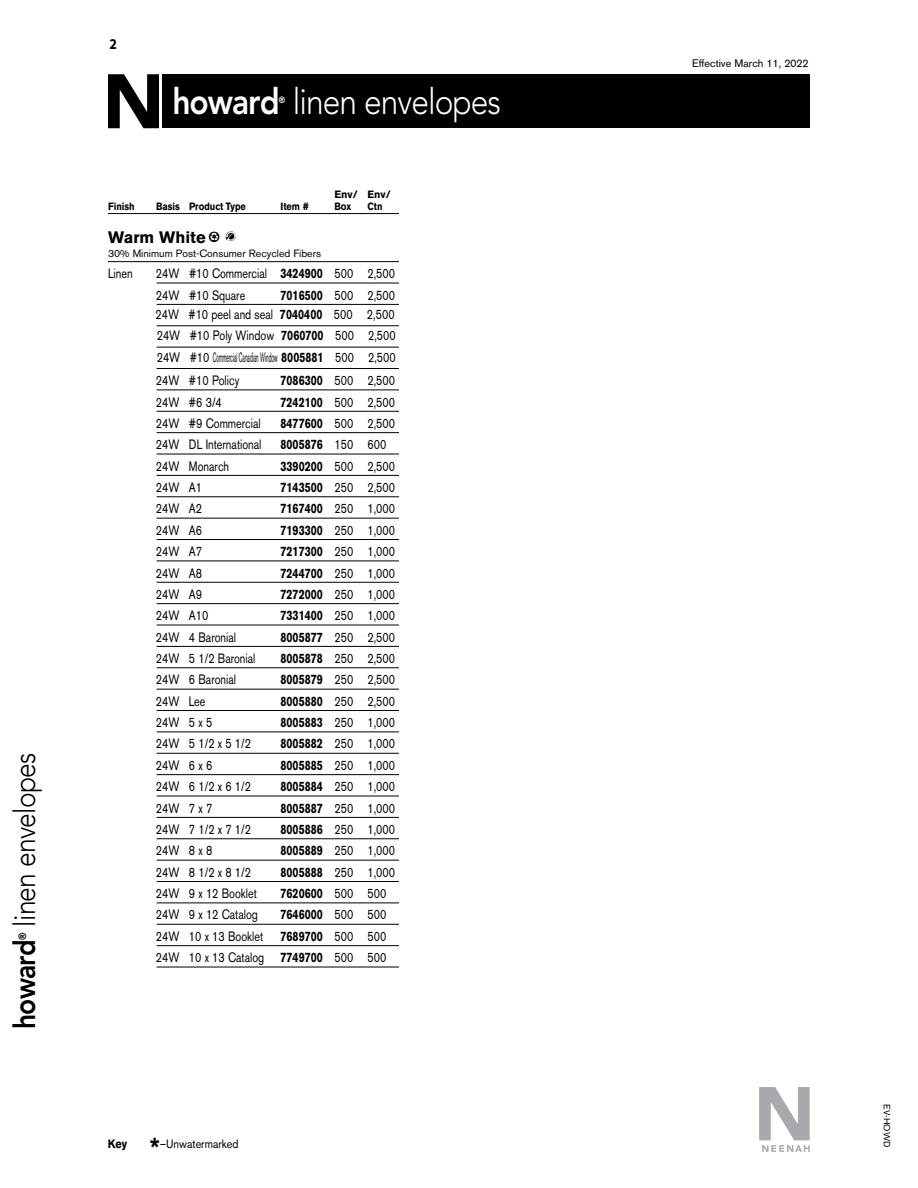
<style>
.page{position:relative;width:918px;height:1188px;background:#fff}
.page>*{position:absolute;margin:0;border:0;box-sizing:border-box;transform-origin:0 0}
.t1{font:300 36px "Avenir";letter-spacing:-.03em;color:#fff;scale:.88 1}
.t2{font:700 31.5px "Akzidenz Grotesk BE";color:#000;scale:.9 1}
.t3{font:300 30px "Avenir";letter-spacing:-.03em;color:#000;scale:.88 1}
.t4{font:700 16.5px "Akzidenz Grotesk BE";color:#000}
.t5{font:700 15px "Myriad";color:#000;scale:.9 1}
.t6{font:13.5px/21.1px "Akzidenz Grotesk BE";color:#000;text-align:right;scale:.8 1}
.t7{font:700 13.5px "Akzidenz Grotesk BE";color:#000;scale:.8 1}
.t8{font:12px "Myriad";color:#000;scale:.9 1}
.t9{font:12px "Akzidenz Grotesk BE";color:#000;scale:.9 1}
.t10{font:700 12px "Akzidenz Grotesk BE";color:#000;scale:.9 1}
.t11{font:10.8px "Akzidenz Grotesk";color:#000}
.t12{font:10.5px "Akzidenz Grotesk BE";color:#000}
.t13{font:700 10.5px "Akzidenz Grotesk BE";color:#000;scale:.87 1}
.t14{font:700 10.5px "Akzidenz Grotesk BE";color:#000}
.t15{font:800 10.5px "Avenir";color:#000;scale:.88 1}
.t16{font:9px "Akzidenz Grotesk BE";letter-spacing:.01em;color:#000}
.t17{font:800 9px "Avenir";color:#fff;scale:.88 1}
.s1{font-weight:800}
.s2{font-weight:700}
.s3{font-weight:400}
</style>
<div class="page">
<div style="left:163px;top:74px;width:647px;height:54px;background:#000"></div>
<svg style="left:108px;top:74px;width:51px;height:54px"></svg>
<svg style="left:759px;top:1087px;width:51px;height:65px"></svg>
<hr style="left:108px;top:213px;width:337px;height:1px;background:#000">
<hr style="left:108px;top:261px;width:337px;height:1px;background:#000">
<hr style="left:157px;top:283px;width:288px;height:1px;background:#000">
<hr style="left:157px;top:304px;width:288px;height:1px;background:#000">
<hr style="left:157px;top:325px;width:288px;height:1px;background:#000">
<hr style="left:157px;top:347px;width:288px;height:1px;background:#000">
<hr style="left:157px;top:368px;width:288px;height:1px;background:#000">
<hr style="left:157px;top:390px;width:288px;height:1px;background:#000">
<hr style="left:157px;top:411px;width:288px;height:1px;background:#000">
<hr style="left:157px;top:432px;width:288px;height:1px;background:#000">
<hr style="left:157px;top:454px;width:288px;height:1px;background:#000">
<hr style="left:157px;top:475px;width:288px;height:1px;background:#000">
<hr style="left:157px;top:496px;width:288px;height:1px;background:#000">
<hr style="left:157px;top:518px;width:288px;height:1px;background:#000">
<hr style="left:157px;top:539px;width:288px;height:1px;background:#000">
<hr style="left:157px;top:561px;width:288px;height:1px;background:#000">
<hr style="left:157px;top:582px;width:288px;height:1px;background:#000">
<hr style="left:157px;top:603px;width:288px;height:1px;background:#000">
<hr style="left:157px;top:625px;width:288px;height:1px;background:#000">
<hr style="left:157px;top:646px;width:288px;height:1px;background:#000">
<hr style="left:157px;top:667px;width:288px;height:1px;background:#000">
<hr style="left:157px;top:689px;width:288px;height:1px;background:#000">
<hr style="left:157px;top:710px;width:288px;height:1px;background:#000">
<hr style="left:157px;top:732px;width:288px;height:1px;background:#000">
<hr style="left:157px;top:753px;width:288px;height:1px;background:#000">
<hr style="left:157px;top:774px;width:288px;height:1px;background:#000">
<hr style="left:157px;top:796px;width:288px;height:1px;background:#000">
<hr style="left:157px;top:817px;width:288px;height:1px;background:#000">
<hr style="left:157px;top:838px;width:288px;height:1px;background:#000">
<hr style="left:157px;top:860px;width:288px;height:1px;background:#000">
<hr style="left:157px;top:881px;width:288px;height:1px;background:#000">
<hr style="left:157px;top:903px;width:288px;height:1px;background:#000">
<hr style="left:157px;top:924px;width:288px;height:1px;background:#000">
<hr style="left:157px;top:945px;width:288px;height:1px;background:#000">
<hr style="left:157px;top:967px;width:288px;height:1px;background:#000">
<svg style="left:225px;top:231px;width:11px;height:10px"></svg>
<div style="left:400px;top:179px;width:50px;height:849px;background:#fff"></div>
<h3 class="t3" style="left:7px;top:1029px;width:315px;rotate:-90deg"><span class="s1">howard</span> linen envelopes</h3>
<p class="t15" style="left:16px;top:940px;width:10px;rotate:-90deg">®</p>
<p class="t5" style="left:110px;top:36px;width:10px">2</p>
<h1 class="t1" style="left:172px;top:80px;width:375px"><span class="s1">howard</span> linen envelopes</h1>
<p class="t17" style="left:279px;top:95px;width:9px">®</p>
<p class="t14" style="left:335px;top:188px;width:58px">Env/ Env/</p>
<p class="t13" style="left:108px;top:200px;width:32px">Finish</p>
<p class="t13" style="left:156px;top:200px;width:105px">Basis Product Type</p>
<p class="t13" style="left:280px;top:200px;width:34px">Item #</p>
<p class="t13" style="left:334px;top:200px;width:21px">Box</p>
<p class="t13" style="left:367px;top:200px;width:19px">Ctn</p>
<p class="t4" style="left:108px;top:227px;width:114px">Warm White <sup>E</sup></p>
<p class="t12" style="left:108px;top:247px;width:215px">30% Minimum Post-Consumer Recycled Fibers</p>
<p class="t6" style="left:108px;top:263px;width:32px">Linen</p>
<p class="t6" style="left:156px;top:284px;width:113px">24W #10 Square</p>
<p class="t6" style="left:280px;top:284px;width:145px"><span class="s2">7016500</span> 500 2,500</p>
<p class="t6" style="left:156px;top:263px;width:300px">24W #10 Commercial <span class="s2">3424900</span> 500 2,500</p>
<p class="t6" style="left:155px;top:304px;width:302px;text-align:justify">24W #10 peel and seal <span class="s2">7040400</span> 500 2,500<br>24W #10 Poly Window <span class="s2">7060700</span> 500 2,500<br>24W #10 Commercial Canadian Window <span class="s2">8005881</span> 500 2,500</p>
<p class="t6" style="left:156px;top:370px;width:106px">24W #10 Policy</p>
<p class="t6" style="left:280px;top:370px;width:145px"><span class="s2">7086300</span> 500 2,500</p>
<p class="t6" style="left:156px;top:391px;width:84px">24W #6 3/4</p>
<p class="t6" style="left:280px;top:391px;width:145px"><span class="s2">7242100</span> 500 2,500</p>
<p class="t6" style="left:156px;top:413px;width:133px">24W #9 Commercial</p>
<p class="t6" style="left:280px;top:413px;width:145px"><span class="s2">8477600</span> 500 2,500</p>
<p class="t6" style="left:156px;top:434px;width:133px">24W DL International</p>
<p class="t7" style="left:280px;top:437px;width:134px">8005876 <span class="s3">150 600</span></p>
<p class="t6" style="left:156px;top:455px;width:93px">24W Monarch</p>
<p class="t6" style="left:280px;top:455px;width:145px"><span class="s2">3390200</span> 500 2,500</p>
<p class="t6" style="left:156px;top:477px;width:59px">24W A1</p>
<p class="t6" style="left:280px;top:477px;width:145px"><span class="s2">7143500</span> 250 2,500</p>
<p class="t6" style="left:156px;top:498px;width:59px">24W A2</p>
<p class="t6" style="left:280px;top:498px;width:145px"><span class="s2">7167400</span> 250 1,000</p>
<p class="t6" style="left:156px;top:520px;width:59px">24W A6</p>
<p class="t6" style="left:280px;top:520px;width:145px"><span class="s2">7193300</span> 250 1,000</p>
<p class="t6" style="left:156px;top:541px;width:59px">24W A7</p>
<p class="t6" style="left:280px;top:541px;width:145px"><span class="s2">7217300</span> 250 1,000</p>
<p class="t6" style="left:156px;top:562px;width:59px">24W A8</p>
<p class="t6" style="left:280px;top:562px;width:145px"><span class="s2">7244700</span> 250 1,000</p>
<p class="t6" style="left:156px;top:584px;width:59px">24W A9</p>
<p class="t6" style="left:280px;top:584px;width:145px"><span class="s2">7272000</span> 250 1,000</p>
<p class="t6" style="left:156px;top:605px;width:67px">24W A10</p>
<p class="t6" style="left:280px;top:605px;width:145px"><span class="s2">7331400</span> 250 1,000</p>
<p class="t6" style="left:156px;top:626px;width:102px">24W 4 Baronial</p>
<p class="t6" style="left:280px;top:626px;width:145px"><span class="s2">8005877</span> 250 2,500</p>
<p class="t6" style="left:156px;top:648px;width:126px">24W 5 1/2 Baronial</p>
<p class="t6" style="left:280px;top:648px;width:145px"><span class="s2">8005878</span> 250 2,500</p>
<p class="t6" style="left:156px;top:669px;width:102px">24W 6 Baronial</p>
<p class="t6" style="left:280px;top:669px;width:145px"><span class="s2">8005879</span> 250 2,500</p>
<p class="t6" style="left:156px;top:690px;width:63px">24W Lee</p>
<p class="t6" style="left:280px;top:690px;width:145px"><span class="s2">8005880</span> 250 2,500</p>
<p class="t6" style="left:156px;top:712px;width:72px">24W 5 x 5</p>
<p class="t6" style="left:280px;top:712px;width:145px"><span class="s2">8005883</span> 250 1,000</p>
<p class="t6" style="left:156px;top:733px;width:120px">24W 5 1/2 x 5 1/2</p>
<p class="t6" style="left:280px;top:733px;width:145px"><span class="s2">8005882</span> 250 1,000</p>
<p class="t6" style="left:156px;top:755px;width:72px">24W 6 x 6</p>
<p class="t6" style="left:280px;top:755px;width:145px"><span class="s2">8005885</span> 250 1,000</p>
<p class="t6" style="left:156px;top:776px;width:120px">24W 6 1/2 x 6 1/2</p>
<p class="t6" style="left:280px;top:776px;width:145px"><span class="s2">8005884</span> 250 1,000</p>
<p class="t6" style="left:156px;top:797px;width:72px">24W 7 x 7</p>
<p class="t6" style="left:280px;top:797px;width:145px"><span class="s2">8005887</span> 250 1,000</p>
<p class="t6" style="left:156px;top:819px;width:120px">24W 7 1/2 x 7 1/2</p>
<p class="t6" style="left:280px;top:819px;width:145px"><span class="s2">8005886</span> 250 1,000</p>
<p class="t6" style="left:156px;top:840px;width:72px">24W 8 x 8</p>
<p class="t6" style="left:280px;top:840px;width:145px"><span class="s2">8005889</span> 250 1,000</p>
<p class="t6" style="left:156px;top:861px;width:120px">24W 8 1/2 x 8 1/2</p>
<p class="t6" style="left:280px;top:861px;width:145px"><span class="s2">8005888</span> 250 1,000</p>
<p class="t6" style="left:156px;top:883px;width:128px">24W 9 x 12 Booklet</p>
<p class="t7" style="left:280px;top:886px;width:134px">7620600 <span class="s3">500 500</span></p>
<p class="t6" style="left:156px;top:904px;width:129px">24W 9 x 12 Catalog</p>
<p class="t7" style="left:280px;top:907px;width:134px">7646000 <span class="s3">500 500</span></p>
<p class="t6" style="left:156px;top:926px;width:136px">24W 10 x 13 Booklet</p>
<p class="t6" style="left:156px;top:925px;width:289px"><span class="s2">7689700</span> 500 500<br>24W 10 x 13 Catalog <span class="s2">7749700</span> 500 500</p>
<p class="t10" style="left:108px;top:1136px;width:23px">Key</p>
<h2 class="t2" style="left:150px;top:1131px;width:13px">*</h2>
<p class="t9" style="left:160px;top:1136px;width:89px">–Unwatermarked</p>
<p class="t8" style="left:692px;top:56px;width:133px">Effective October 18, 2021</p>
<p class="t11" style="left:692px;top:56px;width:118px">Effective March 11, 2022</p>
<p class="t16" style="left:892px;top:1104px;width:45px;rotate:90deg">EV-HOWD</p>
</div>
